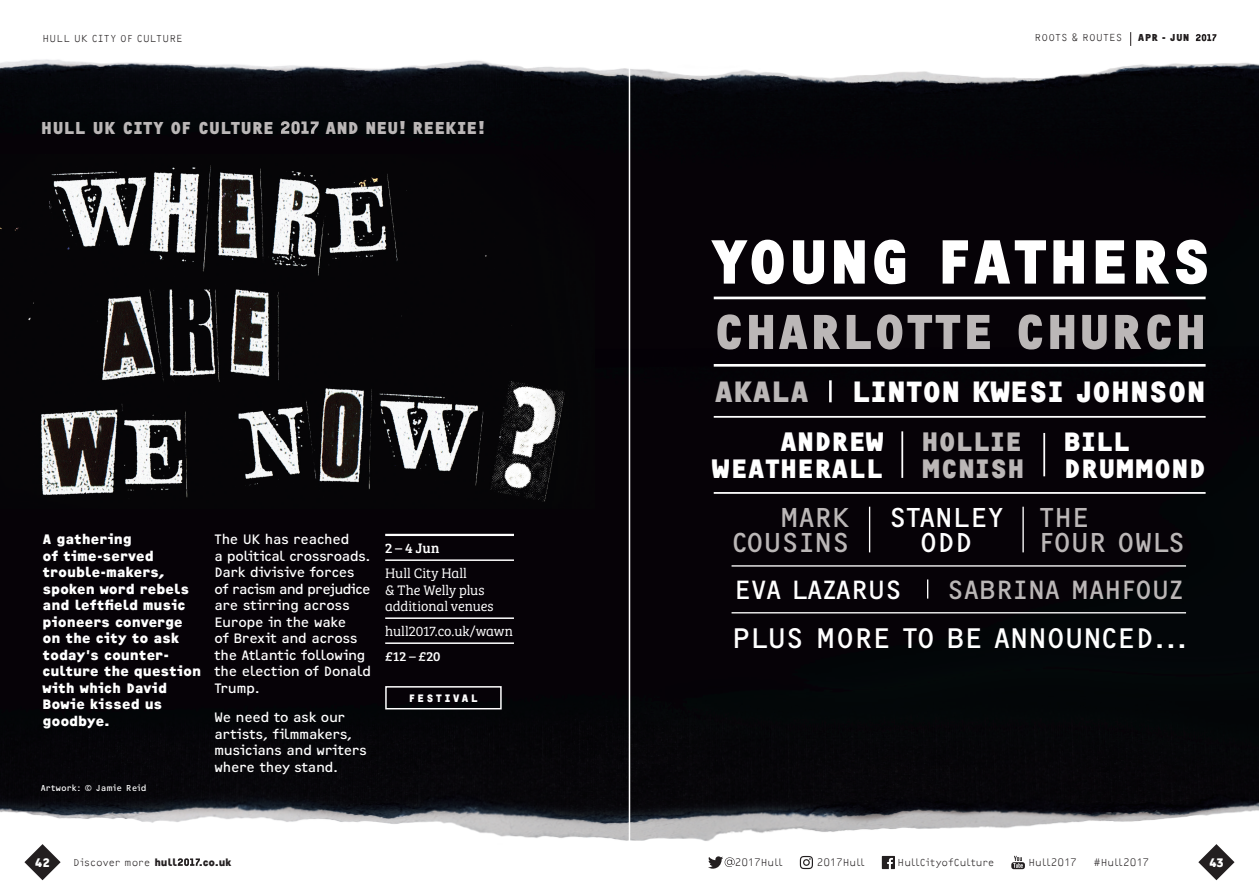
<style>
.page{position:relative;width:1259px;height:893px;background:#fff}
.page>*{position:absolute;margin:0;border:0;box-sizing:border-box;transform-origin:0 0}
.t1{font:700 64.8px "OCRF";letter-spacing:-.01em;color:#fff}
.t2{font:700 51px "OCRF";letter-spacing:-.01em;color:#bbb7b7}
.t3{font:700 30.45px "OCRF";letter-spacing:-.02em;color:#fff}
.t4{font:700 30.45px "OCRF";letter-spacing:-.02em;color:#bbb7b7}
.t5{font:29.55px "OCRF";letter-spacing:-.02em;color:#fff}
.t6{font:28.5px/25.2px "OCRF";letter-spacing:-.02em;color:#bbb7b7}
.t7{font:28.5px/25.2px "OCRF";letter-spacing:-.02em;color:#fff;text-align:center}
.t8{font:700 27.75px/26.5px "OCRF";letter-spacing:-.02em;color:#fff;text-align:right}
.t9{font:700 27.75px/26.5px "OCRF";letter-spacing:-.02em;color:#bbb7b7}
.t10{font:27.45px "OCRF";letter-spacing:-.02em;color:#bbb7b7}
.t11{font:27.45px "OCRF";letter-spacing:-.02em;color:#fff}
.t12{font:18px "OCRF Bold OSF";letter-spacing:-.02em;color:#bbb7b7}
.t13{font:14.25px/16.5px "OCRF";letter-spacing:-.05em;color:#fff}
.t14{font:700 14.25px/16.5px "OCRF";letter-spacing:-.015em;color:#fff}
.t15{font:300 14.25px/16.5px "Bree Serif";color:#fff}
.t16{font:14.25px "Bree Serif";color:#fff}
.t17{font:13.5px "Bree Serif";color:#fff}
.t18{font:700 12px "OCRF";color:#fff}
.t19{font:700 11.25px "OCRF";letter-spacing:.185em;color:#fff}
.t20{font:300 10.5px "OCRF";letter-spacing:.01em;color:#231f20}
.t21{font:10.5px "OCRF Bold OSF";letter-spacing:.015em;color:#231f20}
.t22{font:700 10.5px "OCRF";color:#231f20}
.t23{font:9px "OCRF";color:#fff}
.s1{font-weight:700}
</style>
<div class="page">
<img style="left:0;top:375px;width:1259px;height:488px">
<svg style="left:24px;top:844px;width:37px;height:36px"></svg>
<svg style="left:178px;top:858px;width:22px;height:8px"></svg>
<img style="left:0;top:32px;width:1259px;height:343px">
<img style="left:0;top:155px;width:594px;height:353px">
<svg style="left:281px;top:121px;width:38px;height:13px"></svg>
<hr style="left:385px;top:534px;width:129px;height:2px;background:#fff">
<hr style="left:385px;top:559px;width:129px;height:2px;background:#fff">
<hr style="left:385px;top:617px;width:129px;height:2px;background:#fff">
<hr style="left:385px;top:642px;width:129px;height:2px;background:#fff">
<div style="left:385px;top:686px;width:117px;height:23px;border:2px solid #fff"></div>
<svg style="left:708px;top:856px;width:26px;height:13px"></svg>
<svg style="left:882px;top:856px;width:13px;height:13px"></svg>
<svg style="left:800px;top:856px;width:13px;height:13px"></svg>
<svg style="left:1011px;top:856px;width:14px;height:13px"></svg>
<svg style="left:1198px;top:844px;width:36px;height:36px"></svg>
<svg style="left:1130px;top:32px;width:1px;height:14px"></svg>
<svg style="left:1195px;top:34px;width:21px;height:7px"></svg>
<hr style="left:829px;top:380px;width:2px;height:22px;background:#fff">
<hr style="left:901px;top:431px;width:2px;height:47px;background:#fff">
<hr style="left:1043px;top:433px;width:2px;height:43px;background:#fff">
<svg style="left:927px;top:579px;width:1px;height:20px"></svg>
<hr style="left:869px;top:507px;width:1px;height:45px;background:#fff">
<hr style="left:1022px;top:507px;width:1px;height:45px;background:#fff">
<hr style="left:714px;top:364px;width:491px;height:3px;background:#fff">
<hr style="left:714px;top:416px;width:491px;height:2px;background:#fff">
<hr style="left:714px;top:492px;width:491px;height:2px;background:#fff">
<hr style="left:731px;top:565px;width:455px;height:2px;background:#fff">
<hr style="left:731px;top:612px;width:455px;height:1px;background:#fff">
<hr style="left:714px;top:297px;width:491px;height:2px;background:#fff">
<hr style="left:629px;top:0;width:1px;height:893px;background:#fff">
<p class="t20" style="left:43px;top:32px;width:142px">HULL UK CITY OF CULTURE</p>
<p class="t12" style="left:41px;top:116px;width:235px">HULL UK CITY OF CULTURE</p>
<p class="t12" style="left:325px;top:116px;width:161px">AND NEU! REEKIE!</p>
<p class="t14" style="left:43px;top:530px;width:160px">A gathering<br>of time-served trouble-makers, spoken word rebels and leftfield music pioneers converge on the city to ask today’s counter&shy;culture the question with which David<br>Bowie kissed us goodbye.</p>
<p class="t13" style="left:214px;top:531px;width:159px">The UK has reached<br>a political crossroads.<br>Dark divisive forces of racism and prejudice are stirring across<br>Europe in the wake<br>of Brexit and across the Atlantic following the election of Donald<br>Trump.</p>
<p class="t13" style="left:214px;top:708px;width:154px">We need to ask our artists, filmmakers, musicians and writers where they stand.</p>
<p class="t23" style="left:41px;top:782px;width:107px">Artwork: © Jamie Reid</p>
<p class="t16" style="left:385px;top:537px;width:56px">2 – 4 Jun</p>
<p class="t15" style="left:385px;top:564px;width:110px">Hull City Hall<br>&amp; The Welly plus additional venues</p>
<p class="t15" style="left:385px;top:622px;width:129px">hull2017.co.uk/wawn</p>
<p class="t17" style="left:385px;top:646px;width:57px">£12 – £20</p>
<p class="t19" style="left:409px;top:691px;width:70px">FESTIVAL</p>
<p class="t18" style="left:35px;top:855px;width:17px">42</p>
<p class="t20" style="left:73px;top:856px;width:106px">Discover more <span class="s1">hull</span></p>
<p class="t22" style="left:199px;top:856px;width:34px">.co.uk</p>
<p class="t20" style="left:1034px;top:31px;width:90px">ROOTS &amp; ROUTES</p>
<p class="t21" style="left:1138px;top:31px;width:53px">APR - JUN</p>
<h1 class="t1" style="left:711px;top:219px;width:502px">YOUNG FATHERS</h1>
<h2 class="t2" style="left:712px;top:299px;width:496px">CHARLOTTE CHURCH</h2>
<h3 class="t4" style="left:714px;top:372px;width:97px">AKALA</h3>
<h3 class="t3" style="left:851px;top:372px;width:356px">LINTON KWESI JOHNSON</h3>
<h3 class="t8" style="left:712px;top:427px;width:173px">ANDREW<br>WEATHERALL</h3>
<h3 class="t8" style="left:1063px;top:427px;width:144px;text-align:left">BILL<br>DRUMMOND</h3>
<h3 class="t9" style="left:921px;top:427px;width:105px">HOLLIE<br>MCNISH</h3>
<h3 class="t6" style="left:731px;top:504px;width:120px;text-align:right">MARK<br>COUSINS</h3>
<h3 class="t7" style="left:889px;top:504px;width:116px">STANLEY<br>ODD</h3>
<h3 class="t6" style="left:1038px;top:504px;width:148px">THE<br>FOUR OWLS</h3>
<h3 class="t11" style="left:734px;top:573px;width:170px">EVA LAZARUS</h3>
<h3 class="t10" style="left:947px;top:573px;width:239px">SABRINA MAHFOUZ</h3>
<h3 class="t5" style="left:732px;top:619px;width:457px">PLUS MORE TO BE ANNOUNCED...</h3>
<p class="t20" style="left:734px;top:856px;width:50px">2017Hull</p>
<p class="t20" style="left:816px;top:856px;width:50px">2017Hull</p>
<p class="t20" style="left:897px;top:856px;width:98px">HullCityofCulture</p>
<p class="t20" style="left:1028px;top:856px;width:50px">Hull2017</p>
<p class="t20" style="left:1093px;top:856px;width:57px">#Hull2017</p>
<p class="t18" style="left:1209px;top:855px;width:16px">43</p>
</div>
